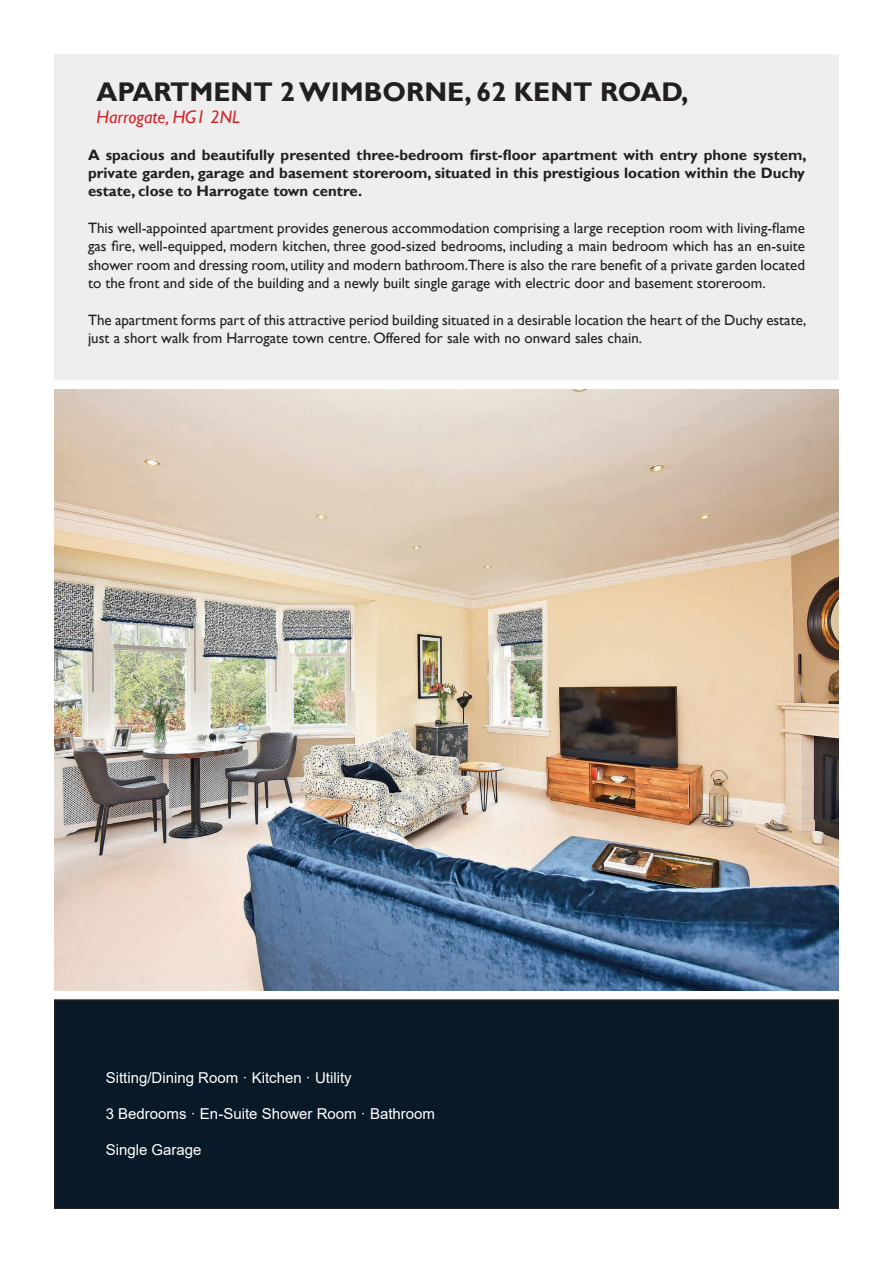
<style>
.page{position:relative;width:893px;height:1263px;background:#fff}
.page>*{position:absolute;margin:0;border:0;box-sizing:border-box;transform-origin:0 0}
.t1{font:700 27px "Gill Sans";color:#231f20}
.t2{font:italic 18px "Gill Sans";color:#d1232a}
.t3{font:15px/18.3px "Gill Sans";color:#231f20;text-align:justify}
.t4{font:700 15px/18.3px "Gill Sans";color:#231f20;text-align:justify}
.t5{font:15px "Arial";color:#fff}
</style>
<div class="page">
<div style="left:55px;top:1000px;width:783px;height:208px;background:#0a1928"></div>
<div style="left:54px;top:999px;width:785px;height:210px;border:2px solid #231f20"></div>
<div style="left:54px;top:54px;width:785px;height:326px;background:#eeeeef"></div>
<img style="left:54px;top:390px;width:785px;height:601px">
<h1 class="t1" style="left:97px;top:76px;width:593px">APARTMENT 2 WIMBORNE, 62 KENT ROAD,</h1>
<p class="t2" style="left:97px;top:106px;width:145px">Harrogate, HG1 2NL</p>
<p class="t4" style="left:88px;top:146px;width:720px">A spacious and beautifully presented three-bedroom first-floor apartment with entry phone system, private garden, garage and basement storeroom, situated in this prestigious location within the Duchy estate, close to Harrogate town centre.</p>
<p class="t3" style="left:88px;top:219px;width:718px">This well-appointed apartment provides generous accommodation comprising a large reception room with living-flame gas fire, well-equipped, modern kitchen, three good-sized bedrooms, including a main bedroom which has an en-suite shower room and dressing room, utility and modern bathroom.There is also the rare benefit of a private garden located to the front and side of the building and a newly built single garage with electric door and basement storeroom.</p>
<p class="t3" style="left:88px;top:311px;width:720px">The apartment forms part of this attractive period building situated in a desirable location the heart of the Duchy estate, just a short walk from Harrogate town centre. Offered for sale with no onward sales chain.</p>
<p class="t5" style="left:106px;top:1067px;width:247px">Sitting/Dining Room · Kitchen · Utility</p>
<p class="t5" style="left:106px;top:1103px;width:331px">3 Bedrooms · En-Suite Shower Room · Bathroom</p>
<p class="t5" style="left:106px;top:1139px;width:97px">Single Garage</p>
</div>
